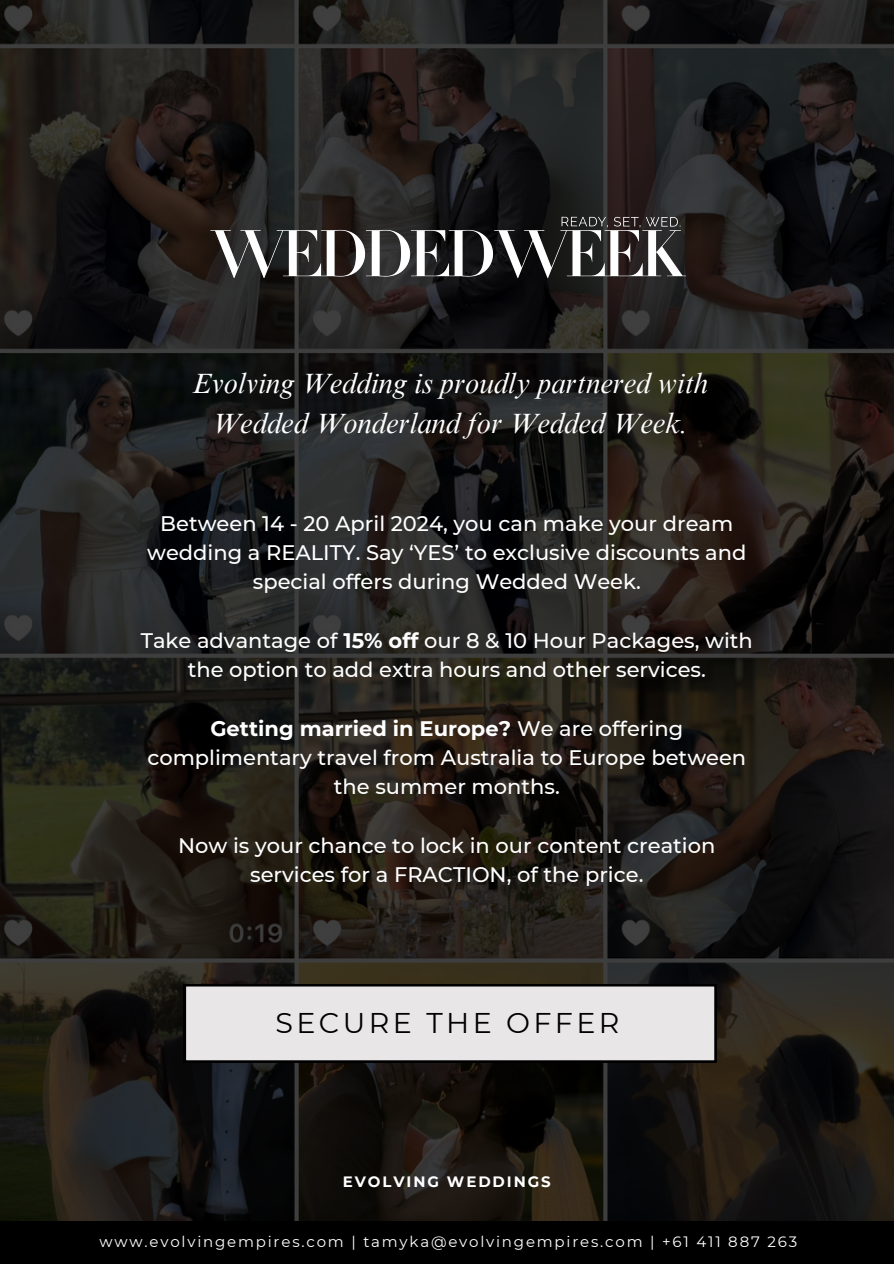
<style>
.page{position:relative;width:894px;height:1264px;background:#fff}
.page>*{position:absolute;margin:0;border:0;box-sizing:border-box;transform-origin:0 0}
.t1{font:italic 28.5px/39.3px "Times NRMT Pro";color:#fff;text-align:center}
.t2{font:28.5px "Montserrat";letter-spacing:.12em;color:#000}
.t3{font:500 21px/29.2px "Montserrat";color:#fff;text-align:center}
.t4{font:15px "Montserrat";letter-spacing:.12em;color:#fff}
.t5{font:700 15px "Montserrat";letter-spacing:.125em;color:#fff}
.s1{font-weight:700}
</style>
<div class="page">
<img style="left:0;top:0;width:893px;height:1220px">
<div style="left:0;top:1220px;width:893px;height:43px;background:#000"></div>
<svg style="left:184px;top:984px;width:532px;height:78px;background:#d9d7d7"></svg>
<img style="left:203px;top:201px;width:489px;height:98px">
<h1 class="t1" style="left:192px;top:367px;width:517px">Evolving Wedding is proudly partnered with<br>Wedded Wonderland for Wedded Week.</h1>
<p class="t3" style="left:147px;top:508px;width:600px">Between 14 - 20 April 2024, you can make your dream wedding a REALITY. Say ‘YES’ to exclusive discounts and special offers during Wedded Week.</p>
<h2 class="t3" style="left:141px;top:625px;width:613px">Take advantage of <span class="s1">15% off</span> our 8 &amp; 10 Hour Packages, with the option to add extra hours and other services.</h2>
<h3 class="t3" style="left:147px;top:713px;width:600px"><span class="s1">Getting married in Europe?</span> We are offering complimentary travel from Australia to Europe between the summer months.</h3>
<h3 class="t3" style="left:178px;top:830px;width:538px">Now is your chance to lock in our content creation services for a FRACTION, of the price.</h3>
<p class="t2" style="left:275px;top:1005px;width:345px">SECURE THE OFFER</p>
<h3 class="t5" style="left:342px;top:1172px;width:209px">EVOLVING WEDDINGS</h3>
<h3 class="t4" style="left:100px;top:1232px;width:698px">www.evolvingempires.com | tamyka@evolvingempires.com | +61 411 887 263</h3>
</div>
